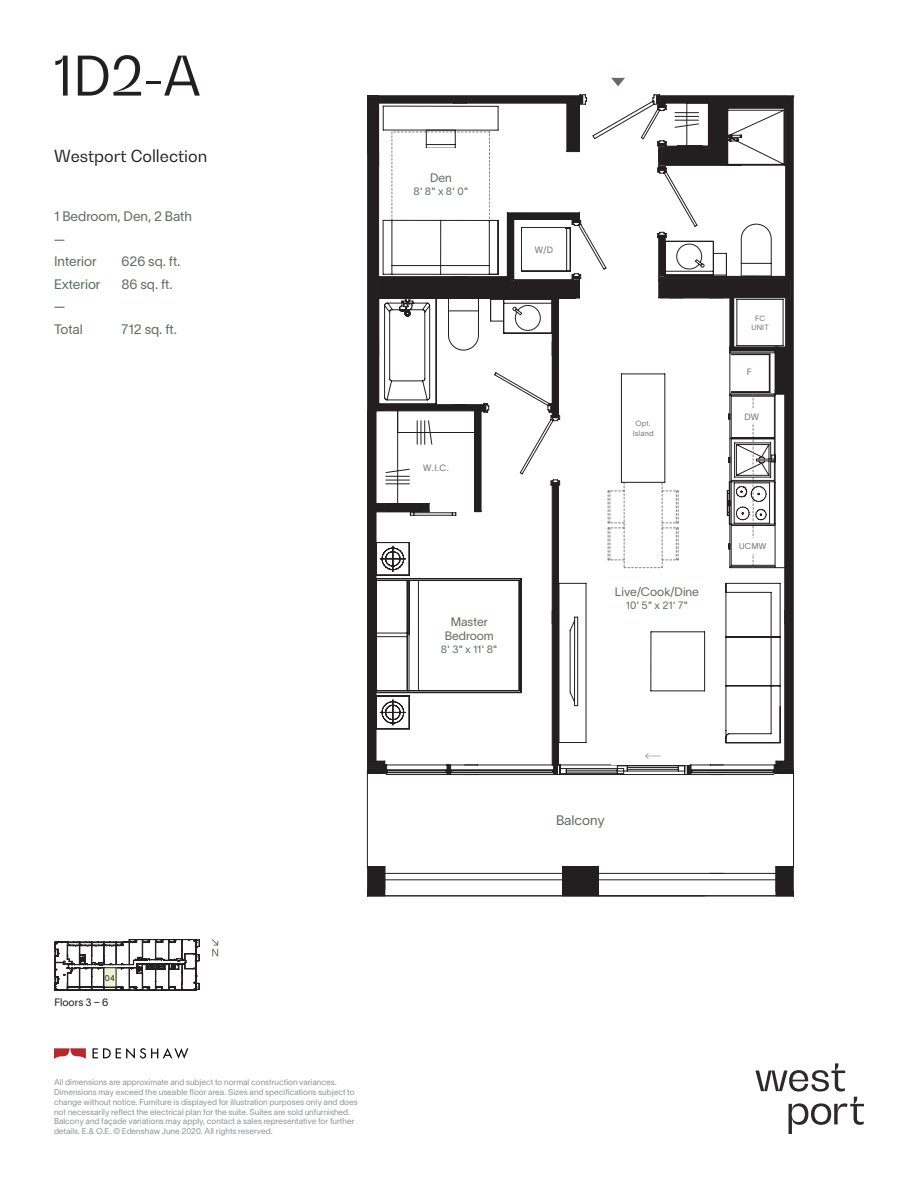
<style>
.page{position:relative;width:918px;height:1188px;background:#fff}
.page>*{position:absolute;margin:0;border:0;box-sizing:border-box;transform-origin:0 0}
.t1{font:54px "Bw Gradual";color:#231f20}
.t2{font:16.5px "Bw Gradual";color:#231f20}
.t3{font:13.5px/22.5px "Lausanne 300";color:#606f63}
.t4{font:12px/13.5px "Lausanne 300";color:#606f63;text-align:center}
.t5{font:10.5px "Lausanne 300";color:#606f63}
.t6{font:10.5px "Lausanne 300";color:#231f20}
.t7{font:9px "Lausanne 300";color:#76787b}
.t8{font:8.25px/9.8px "Lausanne 300";color:#939598}
.t9{font:8.25px "Lausanne 300";color:#76787b}
.t10{font:8.25px "Lausanne 300";color:#231f20}
.t11{font:7.5px/10.5px "Lausanne 300";letter-spacing:.02em;color:#76787b;text-align:center}
</style>
<div class="page">
<svg style="left:93px;top:1048px;width:95px;height:11px"></svg>
<svg style="left:54px;top:1048px;width:32px;height:11px"></svg>
<svg style="left:755px;top:1063px;width:109px;height:71px"></svg>
<svg style="left:374px;top:775px;width:412px;height:121px"></svg>
<hr style="left:776px;top:768px;width:1px;height:123px;background:#231f20">
<hr style="left:385px;top:769px;width:1px;height:121px;background:#231f20">
<svg style="left:776px;top:891px;width:18px;height:5px"></svg>
<svg style="left:367px;top:887px;width:19px;height:9px"></svg>
<hr style="left:367px;top:896px;width:427px;height:1px;background:#231f20">
<svg style="left:710px;top:873px;width:13px;height:1px"></svg>
<div style="left:562px;top:866px;width:36px;height:30px;background:#231f20"></div>
<div style="left:775px;top:775px;width:19px;height:91px;background:#fff"></div>
<div style="left:366px;top:775px;width:20px;height:91px;background:#fff"></div>
<hr style="left:367px;top:770px;width:1px;height:98px;background:#231f20">
<hr style="left:793px;top:770px;width:1px;height:98px;background:#231f20">
<svg style="left:54px;top:939px;width:145px;height:52px"></svg>
<svg style="left:212px;top:939px;width:6px;height:17px"></svg>
<svg style="left:611px;top:78px;width:14px;height:8px"></svg>
<svg style="left:367px;top:94px;width:427px;height:681px"></svg>
<h1 class="t1" style="left:54px;top:41px;width:148px">1D2-A</h1>
<h2 class="t2" style="left:54px;top:145px;width:155px">Westport Collection</h2>
<h3 class="t3" style="left:54px;top:205px;width:139px">1 Bedroom, Den, 2 Bath —<br>Interior</h3>
<h3 class="t3" style="left:122px;top:250px;width:61px">626 sq. ft.</h3>
<h3 class="t3" style="left:54px;top:273px;width:48px">Exterior</h3>
<h3 class="t3" style="left:122px;top:273px;width:53px">86 sq. ft.</h3>
<h3 class="t3" style="left:54px;top:295px;width:30px">—<br>Total</h3>
<h3 class="t3" style="left:122px;top:318px;width:57px">712 sq. ft.</h3>
<h3 class="t4" style="left:430px;top:170px;width:23px">Den</h3>
<p class="t5" style="left:413px;top:185px;width:56px">8' 8" x 8' 0"</p>
<p class="t7" style="left:535px;top:244px;width:20px">W/D</p>
<p class="t7" style="left:423px;top:462px;width:27px">W.I.C.</p>
<h3 class="t4" style="left:445px;top:615px;width:51px">Master<br>Bedroom</h3>
<p class="t5" style="left:441px;top:643px;width:58px">8' 3" x 11' 8"</p>
<p class="t11" style="left:633px;top:418px;width:22px">Opt.<br>Island</p>
<p class="t11" style="left:751px;top:313px;width:19px;line-height:9px">FC<br>UNIT</p>
<p class="t7" style="left:747px;top:367px;width:6px">F</p>
<p class="t7" style="left:745px;top:411px;width:16px">DW</p>
<h3 class="t4" style="left:615px;top:584px;width:86px">Live/Cook/Dine</h3>
<p class="t5" style="left:626px;top:599px;width:64px">10' 5" x 21' 7"</p>
<p class="t9" style="left:739px;top:541px;width:29px">UCMW</p>
<p class="t10" style="left:105px;top:973px;width:11px">04</p>
<p class="t6" style="left:54px;top:996px;width:56px">Floors 3 – 6</p>
<p class="t8" style="left:54px;top:1077px;width:305px">All dimensions are approximate and subject to normal construction variances.<br>Dimensions may exceed the useable floor area. Sizes and specifications subject to change without notice. Furniture is displayed for illustration purposes only and does not necessarily reflect the electrical plan for the suite. Suites are sold unfurnished.<br>Balcony and façade variations may apply, contact a sales representative for further details. E.&amp; O.E. © Edenshaw June 2020. All rights reserved.</p>
<h3 class="t3" style="left:556px;top:809px;width:50px">Balcony</h3>
</div>
